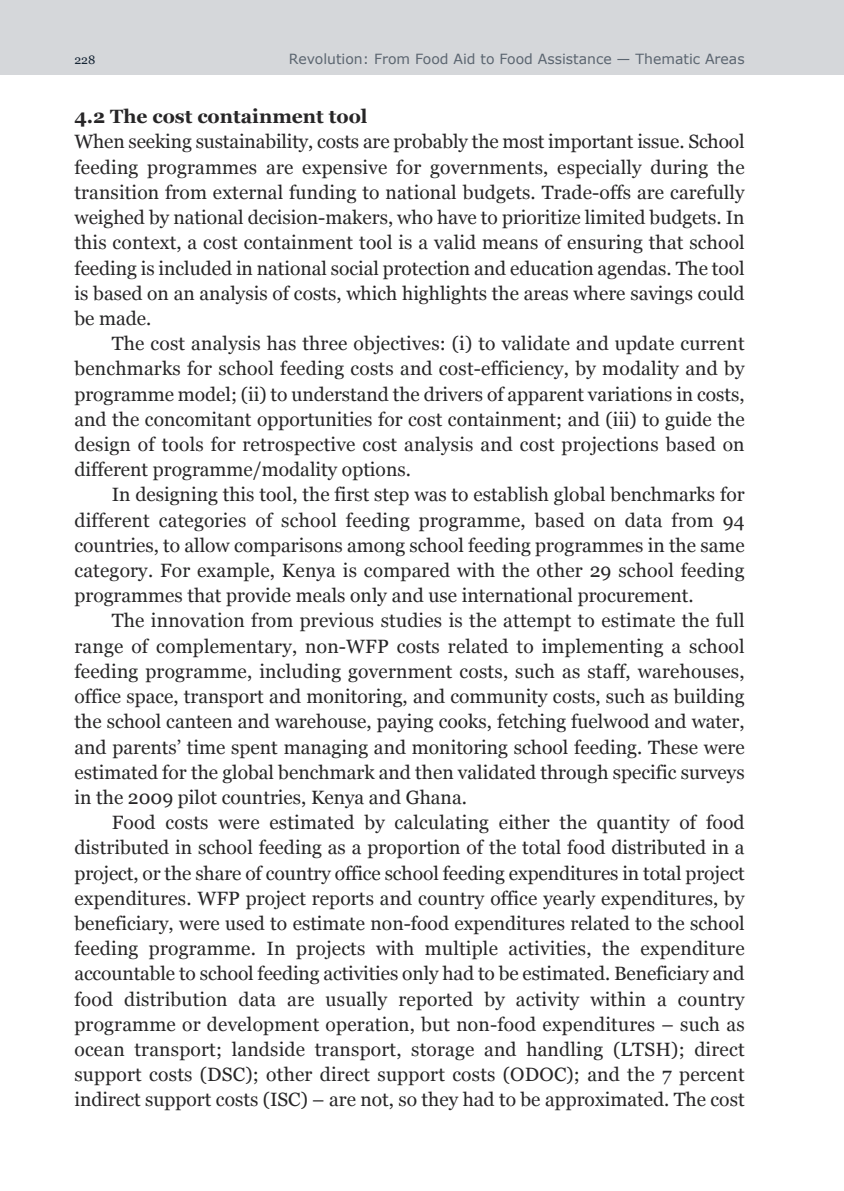
<style>
.page{position:relative;width:844px;height:1191px;background:#fff}
.page>*{position:absolute;margin:0;border:0;box-sizing:border-box;transform-origin:0 0}
.t1{font:19.25px/25.2px "Georgia";color:#272627;text-align:justify}
.t2{font:700 19.25px "Georgia";color:#272627}
.t3{font:14px "Verdana";color:#5b6570}
.t4{font:12.25px "Georgia";color:#142333}
</style>
<div class="page">
<div style="left:0;top:0;width:843px;height:74px;background:#d5d7da"></div>
<p class="t4" style="left:74px;top:53px;width:22px">228</p>
<p class="t3" style="left:289px;top:49px;width:457px">Revolution: From Food Aid to Food Assistance — Thematic Areas</p>
<p class="t2" style="left:74px;top:106px;width:294px">4.2 The cost containment tool</p>
<p class="t1" style="left:74px;top:129px;width:671px">When seeking sustainability, costs are probably the most important issue. School feeding programmes are expensive for governments, especially during the transition from external funding to national budgets. Trade-offs are carefully weighed by national decision-makers, who have to prioritize limited budgets. In this context, a cost containment tool is a valid means of ensuring that school feeding is included in national social protection and education agendas. The tool is based on an analysis of costs, which highlights the areas where savings could be made.</p>
<p class="t1" style="left:74px;top:331px;width:671px;text-indent:37px">The cost analysis has three objectives: (i) to validate and update current benchmarks for school feeding costs and cost-efficiency, by modality and by programme model; (ii) to understand the drivers of apparent variations in costs, and the concomitant opportunities for cost containment; and (iii) to guide the design of tools for retrospective cost analysis and cost projections based on different programme/modality options.</p>
<p class="t1" style="left:74px;top:482px;width:671px;text-indent:37px">In designing this tool, the first step was to establish global benchmarks for different categories of school feeding programme, based on data from 94 countries, to allow comparisons among school feeding programmes in the same category. For example, Kenya is compared with the other 29 school feeding programmes that provide meals only and use international procurement.</p>
<p class="t1" style="left:74px;top:608px;width:671px;text-indent:37px">The innovation from previous studies is the attempt to estimate the full range of complementary, non-WFP costs related to implementing a school feeding programme, including government costs, such as staff, warehouses, office space, transport and monitoring, and community costs, such as building the school canteen and warehouse, paying cooks, fetching fuelwood and water, and parents’ time spent managing and monitoring school feeding. These were estimated for the global benchmark and then validated through specific surveys in the 2009 pilot countries, Kenya and Ghana.</p>
<p class="t1" style="left:74px;top:810px;width:671px;text-indent:37px">Food costs were estimated by calculating either the quantity of food distributed in school feeding as a proportion of the total food distributed in a project, or the share of country office school feeding expenditures in total project expenditures. WFP project reports and country office yearly expenditures, by beneficiary, were used to estimate non-food expenditures related to the school feeding programme. In projects with multiple activities, the expenditure accountable to school feeding activities only had to be estimated. Beneficiary and food distribution data are usually reported by activity within a country programme or development operation, but non-food expenditures – such as ocean transport; landside transport, storage and handling (LTSH); direct support costs (DSC); other direct support costs (ODOC); and the 7 percent indirect support costs (ISC) – are not, so they had to be approximated. The cost</p>
</div>
